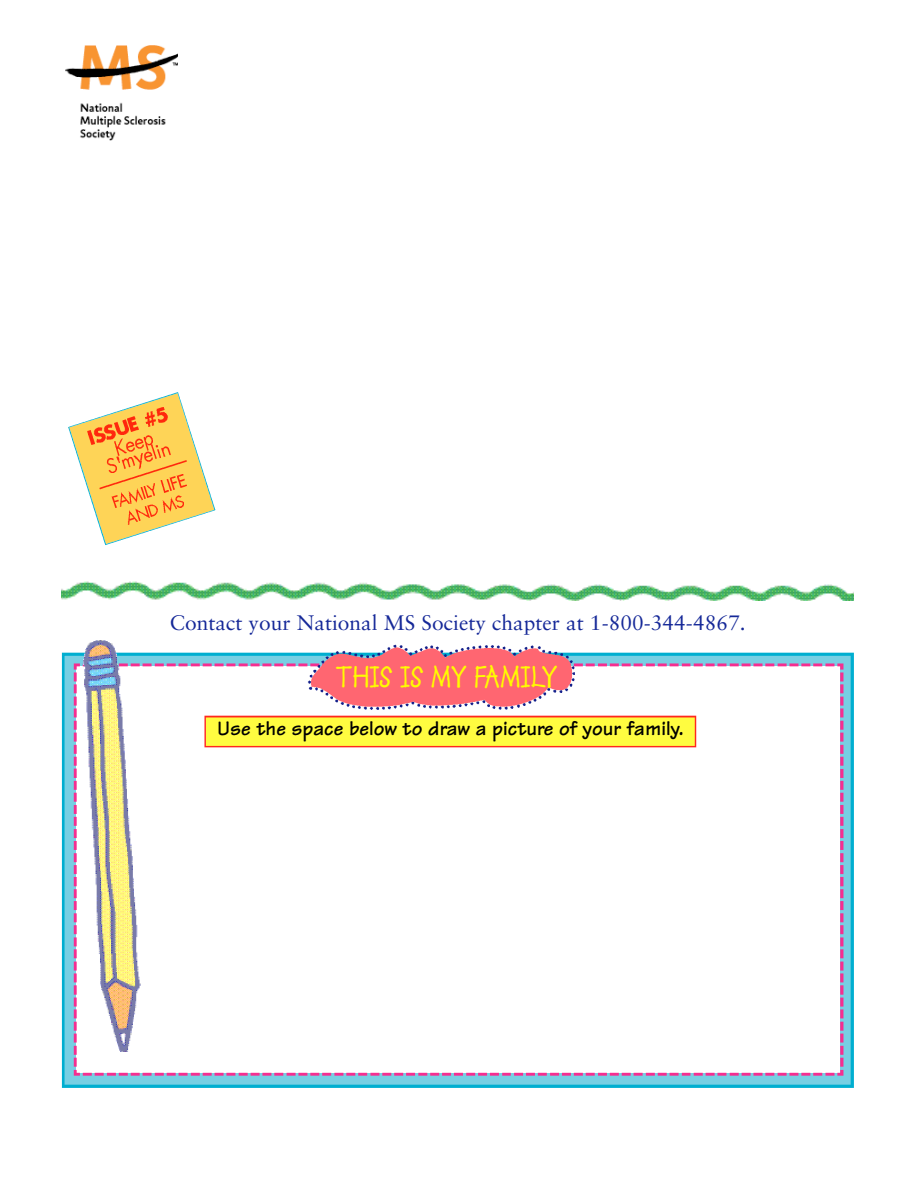
<style>
.page{position:relative;width:918px;height:1188px;background:#fff}
.page>*{position:absolute;margin:0;border:0;box-sizing:border-box;transform-origin:0 0}
.t1{font:700 30px "Lemonade";color:#fffc00}
.t2{font:21px "Sabon";color:#152898}
.t3{font:700 21px "Tekton";color:#000}
</style>
<div class="page">
<img style="left:62px;top:581px;width:792px;height:19px">
<img style="left:66px;top:45px;width:111px;height:95px">
<svg style="left:68px;top:392px;width:147px;height:153px"></svg>
<svg style="left:62px;top:653px;width:792px;height:435px;background:#58c4dd"></svg>
<svg style="left:74px;top:663px;width:769px;height:413px"></svg>
<svg style="left:204px;top:716px;width:492px;height:31px;background:#ffe93d"></svg>
<svg style="left:308px;top:645px;width:267px;height:65px"></svg>
<img style="left:84px;top:640px;width:56px;height:412px">
<p class="t2" style="left:170px;top:614px;width:577px">Contact your National MS Society chapter at 1-800-344-4867.</p>
<h1 class="t1" style="left:336px;top:666px;width:224px">THIS IS MY FAMILY</h1>
<p class="t3" style="left:217px;top:721px;width:468px">Use the space below to draw a picture of your family.</p>
</div>
